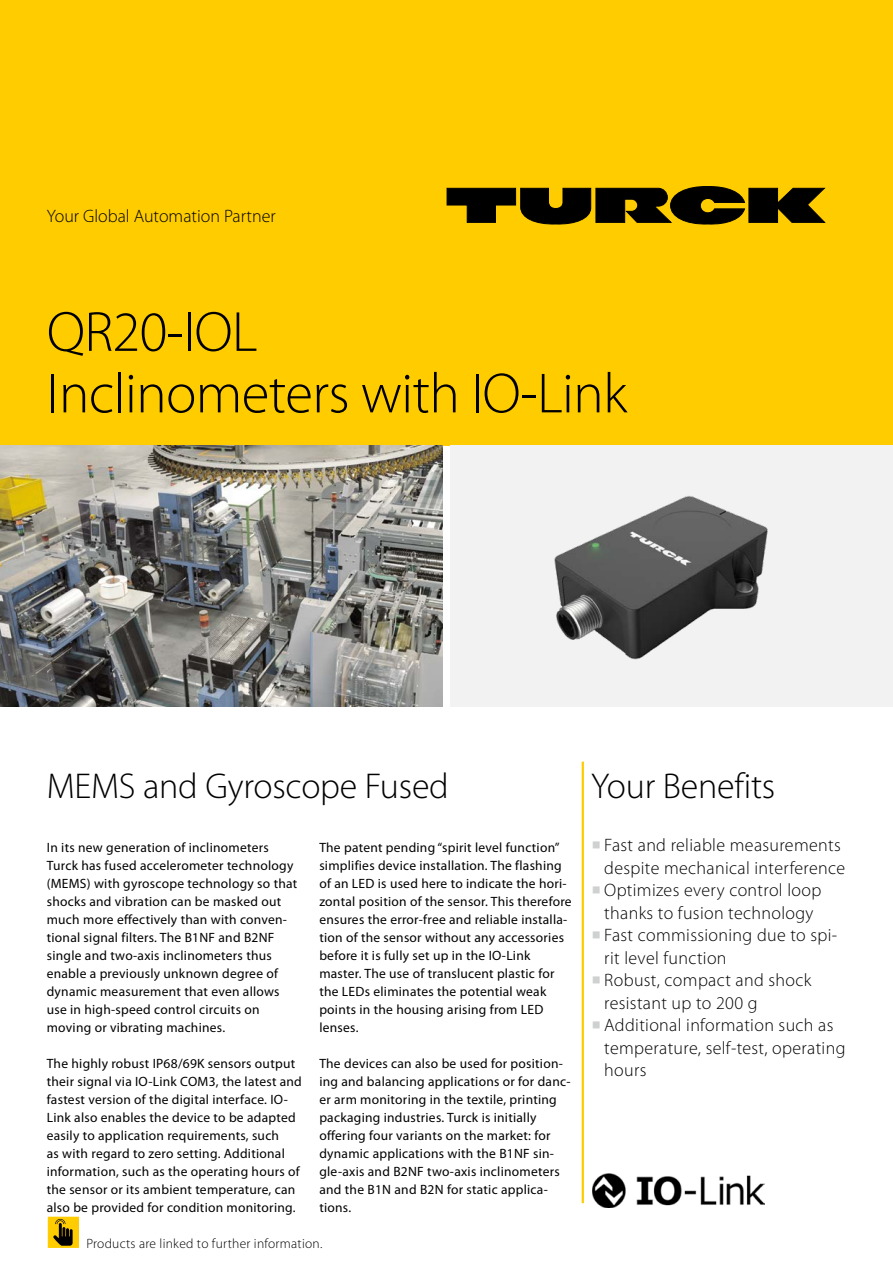
<style>
.page{position:relative;width:893px;height:1263px;background:#fff}
.page>*{position:absolute;margin:0;border:0;box-sizing:border-box;transform-origin:0 0}
.t1{font:300 57px/61.5px "Myriad Pro";letter-spacing:-.01em;color:#000}
.t2{font:300 36px "Myriad Pro";letter-spacing:-.005em;color:#000}
.t3{font:300 18px/22.5px "Myriad Pro";letter-spacing:.02em;color:#000}
.t4{font:300 18px "Myriad Pro";color:#000}
.t5{font:13.5px/18px "Myriad Pro";letter-spacing:.02em;color:#000}
.t6{font:300 13.5px "Myriad Pro";letter-spacing:.02em;color:#000}
.s1{font-family:"Minion Pro";font-weight:700;font-size:24px;color:#cfd0d0}
</style>
<div class="page">
<hr style="left:582px;top:762px;width:2px;height:441px;background:#fc0">
<div style="left:0;top:0;width:893px;height:446px;background:#fc0"></div>
<svg style="left:447px;top:186px;width:378px;height:38px"></svg>
<img style="left:0;top:446px;width:442px;height:261px">
<div style="left:451px;top:446px;width:442px;height:261px;background:#f2f2f2"></div>
<img style="left:554px;top:496px;width:214px;height:164px">
<img style="left:592px;top:1173px;width:172px;height:34px">
<div style="left:47px;top:1216px;width:32px;height:32px;background:#fc0"></div>
<svg style="left:53px;top:1219px;width:20px;height:27px"></svg>
<div style="left:47px;top:1216px;width:33px;height:33px;border:1px solid #fff"></div>
<h3 class="t4" style="left:47px;top:206px;width:230px">Your Global Automation Partner</h3>
<h1 class="t1" style="left:47px;top:301px;width:582px">QR20-IOL<br>Inclinometers with IO-Link</h1>
<h2 class="t2" style="left:47px;top:764px;width:404px">MEMS and Gyroscope Fused</h2>
<p class="t5" style="left:319px;top:838px;width:254px">The patent pending “spirit level function” simplifies device installation. The flashing of an LED is used here to indicate the hori&shy;zontal position of the sensor. This therefore ensures the error-free and reliable installa&shy;tion of the sensor without any accessories before it is fully set up in the IO-Link master. The use of translucent plastic for the LEDs eliminates the potential weak points in the housing arising from LED lenses.</p>
<p class="t5" style="left:319px;top:1054px;width:253px">The devices can also be used for position&shy;ing and balancing applications or for danc&shy;er arm monitoring in the textile, printing packaging industries. Turck is initially offering four variants on the market: for dynamic applications with the B1NF sin&shy;gle-axis and B2NF two-axis inclinometers and the B1N and B2N for static applica&shy;tions.</p>
<p class="t5" style="left:47px;top:838px;width:252px">In its new generation of inclinometers Turck has fused accelerometer technology (MEMS) with gyroscope technology so that shocks and vibration can be masked out much more effectively than with conven&shy;tional signal filters. The B1NF and B2NF single and two-axis inclinometers thus enable a previously unknown degree of dynamic measurement that even allows use in high-speed control circuits on moving or vibrating machines.</p>
<p class="t5" style="left:47px;top:1054px;width:257px">The highly robust IP68/69K sensors output their signal via IO-Link COM3, the latest and fastest version of the digital interface. IO-Link also enables the device to be adapted easily to application requirements, such<br>as with regard to zero setting. Additional information, such as the operating hours of the sensor or its ambient temperature, can also be provided for condition monitoring.</p>
<p class="t6" style="left:86px;top:1235px;width:237px">Products are linked to further information.</p>
<h2 class="t2" style="left:591px;top:764px;width:186px">Your Benefits</h2>
<h3 class="t3" style="left:591px;top:834px;width:255px;text-align:right"><span class="s1">■</span> Fast and reliable measurements despite mechanical interference</h3>
<h3 class="t3" style="left:591px;top:879px;width:231px;text-align:center"><span class="s1">■</span>Optimizes every control loop thanks to fusion technology</h3>
<h3 class="t3" style="left:604px;top:924px;width:234px;text-indent:-13px"><span class="s1">■</span> Fast commissioning due to spi&shy;rit level function</h3>
<h3 class="t3" style="left:604px;top:969px;width:209px;text-indent:-13px"><span class="s1">■</span> Robust, compact and shock resistant up to 200 g</h3>
<h3 class="t3" style="left:604px;top:1014px;width:243px;text-indent:-13px"><span class="s1">■</span> Additional information such as temperature, self-test, operating hours</h3>
</div>
